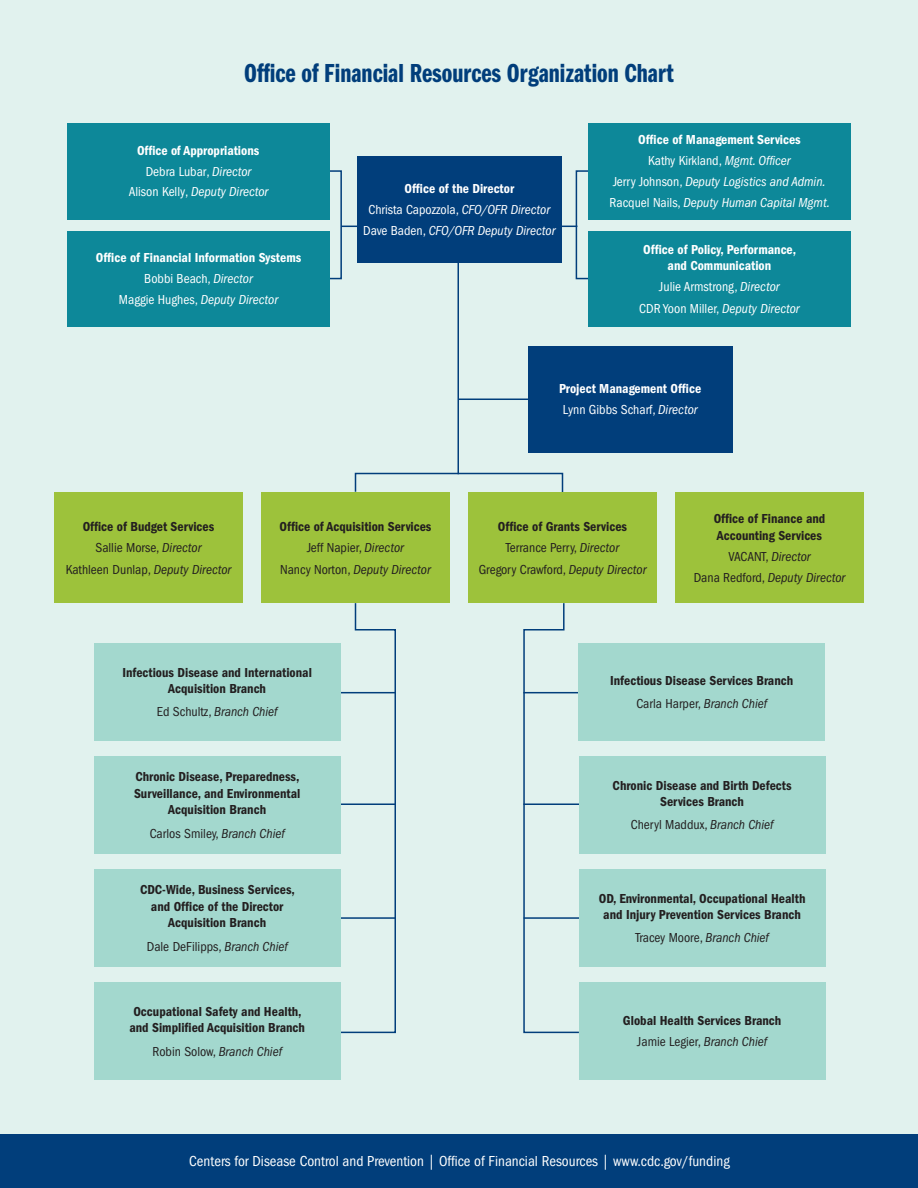
<style>
.page{position:relative;width:918px;height:1188px;background:#e1f2ee}
.page>*{position:absolute;margin:0;border:0;box-sizing:border-box;transform-origin:0 0}
.t1{font:27px "ITC Franklin Gothic Std Dm Cp";color:#013e7b}
.body{font:condensed 15px "ITC Franklin Gothic Std";color:#fff}
.body-2{font:13.5px/16.5px "ITC Franklin Gothic Std Dm Cd";color:#231f20;text-align:center}
.body-3{font:condensed 13.5px "ITC Franklin Gothic Std";color:#231f20}
.body-4{font:condensed 13.5px/20.7px "ITC Franklin Gothic Std";color:#fff;text-align:center}
.body-5{font:13.5px/16.5px "ITC Franklin Gothic Std Dm Cd";color:#fff;text-align:center}
.body-6{font:italic condensed 13.5px "ITC Franklin Gothic Std";color:#fff}
.body-7{font:italic condensed 13.5px "ITC Franklin Gothic Std";color:#231f20}
.s1{font-family:"ITC Franklin Gothic Std Dm Cd";font-stretch:normal}
.s2{font-style:italic}
.s3{font-style:normal}
</style>
<div class="page">
<hr style="left:459px;top:399px;width:73px;height:1px;background:#013e7b">
<div style="left:0;top:1134px;width:918px;height:54px;background:#013e7b"></div>
<svg style="left:354px;top:472px;width:210px;height:21px"></svg>
<hr style="left:458px;top:247px;width:1px;height:227px;background:#013e7b">
<div style="left:328px;top:170px;width:14px;height:109px;border:2px solid #013e7b"></div>
<hr style="left:341px;top:226px;width:30px;height:1px;background:#013e7b">
<svg style="left:548px;top:170px;width:43px;height:110px"></svg>
<svg style="left:339px;top:603px;width:57px;height:431px"></svg>
<svg style="left:523px;top:603px;width:57px;height:431px"></svg>
<div style="left:94px;top:643px;width:246px;height:98px;background:#a3d8ce"></div>
<div style="left:579px;top:643px;width:246px;height:98px;background:#a3d8ce"></div>
<div style="left:94px;top:756px;width:246px;height:98px;background:#a3d8ce"></div>
<div style="left:579px;top:756px;width:246px;height:98px;background:#a3d8ce"></div>
<div style="left:94px;top:869px;width:246px;height:98px;background:#a3d8ce"></div>
<div style="left:579px;top:869px;width:246px;height:98px;background:#a3d8ce"></div>
<div style="left:94px;top:983px;width:246px;height:97px;background:#a3d8ce"></div>
<div style="left:579px;top:983px;width:246px;height:97px;background:#a3d8ce"></div>
<div style="left:68px;top:123px;width:262px;height:96px;background:#0d8899"></div>
<div style="left:68px;top:231px;width:262px;height:95px;background:#0d8899"></div>
<div style="left:261px;top:493px;width:189px;height:110px;background:#9dc23b"></div>
<div style="left:54px;top:493px;width:189px;height:110px;background:#9dc23b"></div>
<div style="left:588px;top:123px;width:262px;height:96px;background:#0d8899"></div>
<div style="left:588px;top:231px;width:262px;height:95px;background:#0d8899"></div>
<div style="left:468px;top:493px;width:189px;height:110px;background:#9dc23b"></div>
<div style="left:675px;top:493px;width:189px;height:110px;background:#9dc23b"></div>
<div style="left:357px;top:156px;width:204px;height:106px;background:#013e7b"></div>
<div style="left:528px;top:346px;width:204px;height:107px;background:#013e7b"></div>
<h2 class="t1" style="left:244px;top:58px;width:431px">Office of Financial Resources Organization Chart</h2>
<p class="body-4" style="left:129px;top:140px;width:141px"><span class="s1">Office of Appropriations<br></span>Debra Lubar, <span class="s2">Director<br></span>Alison Kelly, <span class="s2">Deputy Director</span></p>
<p class="body-5" style="left:96px;top:249px;width:207px">Office of Financial Information Systems</p>
<p class="body-4" style="left:144px;top:268px;width:110px">Bobbi Beach, <span class="s2">Director</span></p>
<p class="body-6" style="left:119px;top:292px;width:161px"><span class="s3">Maggie Hughes,</span> Deputy Director</p>
<p class="body-5" style="left:404px;top:180px;width:111px">Office of the Director</p>
<p class="body-4" style="left:368px;top:199px;width:183px">Christa Capozzola, <span class="s2">CFO/OFR Director</span></p>
<p class="body-6" style="left:363px;top:223px;width:194px"><span class="s3">Dave Baden,</span> CFO/OFR Deputy Director</p>
<p class="body-5" style="left:638px;top:131px;width:164px">Office of Management Services</p>
<p class="body-4" style="left:648px;top:150px;width:144px">Kathy Kirkland, <span class="s2">Mgmt. Officer</span></p>
<p class="body-6" style="left:613px;top:174px;width:214px"><span class="s3">Jerry Johnson,</span> Deputy Logistics and Admin.</p>
<p class="body-6" style="left:610px;top:195px;width:222px"><span class="s3">Racquel Nails,</span> Deputy Human Capital Mgmt.</p>
<p class="body-5" style="left:643px;top:241px;width:155px">Office of Policy, Performance, and Communication</p>
<p class="body-4" style="left:659px;top:277px;width:122px">Julie Armstrong, <span class="s2">Director</span></p>
<p class="body-4" style="left:639px;top:298px;width:162px">CDR Yoon Miller, <span class="s2">Deputy Director</span></p>
<p class="body-5" style="left:559px;top:381px;width:144px">Project Management Office</p>
<p class="body-4" style="left:563px;top:400px;width:136px">Lynn Gibbs Scharf, <span class="s2">Director</span></p>
<p class="body-2" style="left:83px;top:519px;width:133px">Office of Budget Services</p>
<p class="body-3" style="left:95px;top:540px;width:108px">Sallie Morse, <span class="s2">Director</span></p>
<p class="body-3" style="left:66px;top:562px;width:167px">Kathleen Dunlap, <span class="s2">Deputy Director</span></p>
<p class="body-2" style="left:280px;top:519px;width:153px">Office of Acquisition Services</p>
<p class="body-3" style="left:307px;top:540px;width:98px">Jeff Napier, <span class="s2">Director</span></p>
<p class="body-7" style="left:280px;top:562px;width:152px"><span class="s3">Nancy Norton,</span> Deputy Director</p>
<p class="body-2" style="left:122px;top:664px;width:191px">Infectious Disease and International<br>Acquisition Branch</p>
<p class="body-7" style="left:157px;top:704px;width:122px"><span class="s3">Ed Schultz,</span> Branch Chief</p>
<p class="body-2" style="left:134px;top:769px;width:168px">Chronic Disease, Preparedness,<br>Surveillance, and Environmental<br>Acquisition Branch</p>
<p class="body-3" style="left:150px;top:826px;width:136px">Carlos Smiley, <span class="s2">Branch Chief</span></p>
<p class="body-2" style="left:140px;top:882px;width:157px">CDC-Wide, Business Services,</p>
<p class="body-2" style="left:151px;top:898px;width:134px">and Office of the Director</p>
<p class="body-2" style="left:168px;top:915px;width:99px">Acquisition Branch</p>
<p class="body-3" style="left:147px;top:939px;width:142px">Dale DeFilipps, <span class="s2">Branch Chief</span></p>
<p class="body-2" style="left:129px;top:1003px;width:177px;text-align:left">Occupational Safety and Health, and Simplified Acquisition Branch</p>
<p class="body-3" style="left:153px;top:1043px;width:131px">Robin Solow, <span class="s2">Branch Chief</span></p>
<p class="body-2" style="left:498px;top:519px;width:131px">Office of Grants Services</p>
<p class="body-3" style="left:506px;top:540px;width:115px">Terrance Perry, <span class="s2">Director</span></p>
<p class="body-3" style="left:479px;top:562px;width:169px">Gregory Crawford, <span class="s2">Deputy Director</span></p>
<p class="body-2" style="left:714px;top:510px;width:113px;text-align:left">Office of Finance and<br>Accounting Services</p>
<p class="body-7" style="left:728px;top:549px;width:84px"><span class="s3">VACANT,</span> Director</p>
<p class="body-7" style="left:694px;top:570px;width:153px"><span class="s3">Dana Redford,</span> Deputy Director</p>
<p class="body-2" style="left:610px;top:672px;width:185px">Infectious Disease Services Branch</p>
<p class="body-3" style="left:636px;top:696px;width:132px">Carla Harper, <span class="s2">Branch Chief</span></p>
<p class="body-2" style="left:613px;top:777px;width:180px">Chronic Disease and Birth Defects<br>Services Branch</p>
<p class="body-3" style="left:631px;top:817px;width:144px">Cheryl Maddux, <span class="s2">Branch Chief</span></p>
<p class="body-2" style="left:599px;top:890px;width:208px">OD, Environmental, Occupational Health and Injury Prevention Services Branch</p>
<p class="body-3" style="left:635px;top:930px;width:135px">Tracey Moore, <span class="s2">Branch Chief</span></p>
<p class="body-2" style="left:623px;top:1012px;width:160px">Global Health Services Branch</p>
<p class="body-3" style="left:637px;top:1034px;width:131px">Jamie Legier, <span class="s2">Branch Chief</span></p>
<p class="body" style="left:189px;top:1153px;width:542px">Centers for Disease Control and Prevention | Office of Financial Resources | www.cdc.gov/funding</p>
</div>
